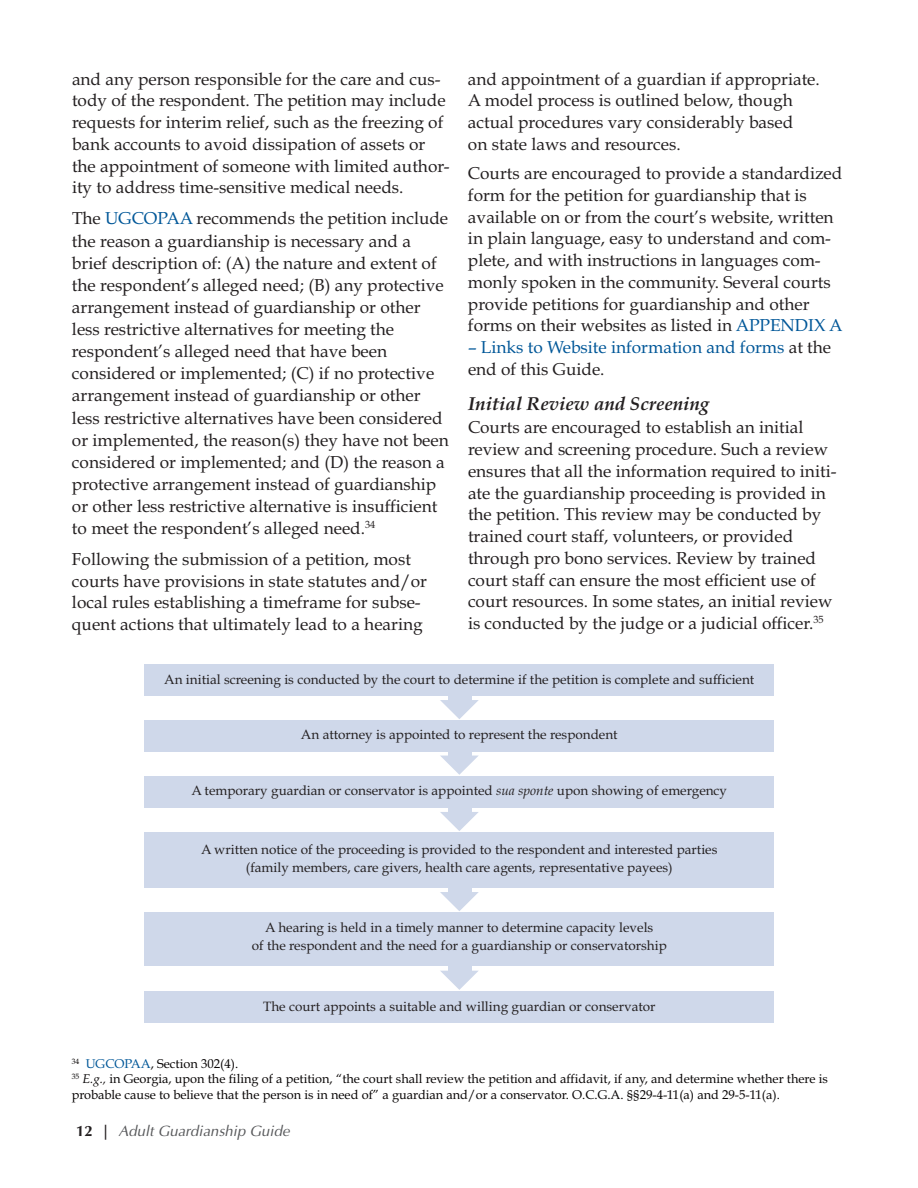
<style>
.page{position:relative;width:918px;height:1188px;background:#fff}
.page>*{position:absolute;margin:0;border:0;box-sizing:border-box;transform-origin:0 0}
.t1{font:italic 700 18.75px "Book Antiqua";color:#231f20}
.t2{font:17.25px/21.8px "Book Antiqua";color:#231f20}
.t3{font:17.25px/21.8px "Book Antiqua";color:#005798}
.t4{font:italic 15px "Optima";color:#57585a}
.t5{font:13.5px/18px "Book Antiqua";color:#231f20;text-align:center}
.t6{font:12.75px/15.5px "Book Antiqua";color:#080505}
.s1{color:#005798}
.s2{color:#231f20}
.s3{font-style:italic}
.s4{font-weight:700;font-style:normal;color:#231f20}
</style>
<div class="page">
<div style="left:448px;top:955px;width:23px;height:21px;background:#cfd8ea"></div>
<svg style="left:440px;top:971px;width:38px;height:19px"></svg>
<div style="left:448px;top:876px;width:23px;height:21px;background:#cfd8ea"></div>
<svg style="left:440px;top:892px;width:39px;height:19px"></svg>
<div style="left:448px;top:796px;width:23px;height:21px;background:#cfd8ea"></div>
<svg style="left:440px;top:812px;width:39px;height:19px"></svg>
<div style="left:448px;top:740px;width:23px;height:21px;background:#cfd8ea"></div>
<svg style="left:441px;top:756px;width:37px;height:19px"></svg>
<div style="left:448px;top:684px;width:23px;height:21px;background:#cfd8ea"></div>
<svg style="left:440px;top:700px;width:39px;height:19px"></svg>
<div style="left:144px;top:665px;width:630px;height:31px;background:#cfd8ea"></div>
<div style="left:144px;top:720px;width:630px;height:32px;background:#cfd8ea"></div>
<div style="left:144px;top:832px;width:630px;height:56px;background:#cfd8ea"></div>
<div style="left:144px;top:912px;width:630px;height:54px;background:#cfd8ea"></div>
<div style="left:144px;top:992px;width:630px;height:31px;background:#cfd8ea"></div>
<div style="left:144px;top:776px;width:630px;height:31px;background:#cfd8ea"></div>
<p class="t2" style="left:72px;top:70px;width:379px">and any person responsible for the care and cus&shy;tody of the respondent. The petition may include requests for interim relief, such as the freezing of bank accounts to avoid dissipation of assets or the appointment of someone with limited author&shy;ity to address time-sensitive medical needs.</p>
<p class="t2" style="left:72px;top:210px;width:378px">The <span class="s1">UGCOPAA</span> recommends the petition include the reason a guardianship is necessary and a brief description of: (A) the nature and extent of the respondent’s alleged need; (B) any protective arrangement instead of guardianship or other less restrictive alternatives for meeting the respondent’s alleged need that have been considered or implemented; (C) if no protective arrangement instead of guardianship or other less restrictive alternatives have been considered or implemented, the reason(s) they have not been considered or implemented; and (D) the reason a protective arrangement instead of guardianship or other less restrictive alternative is insufficient to meet the respondent’s alleged need.<sup>34</sup></p>
<p class="t2" style="left:72px;top:550px;width:357px">Following the submission of a petition, most courts have provisions in state statutes and/or local rules establishing a timeframe for subse&shy;quent actions that ultimately lead to a hearing</p>
<p class="t2" style="left:468px;top:70px;width:353px">and appointment of a guardian if appropriate.<br>A model process is outlined below, though actual procedures vary considerably based<br>on state laws and resources.</p>
<p class="t2" style="left:468px;top:164px;width:376px">Courts are encouraged to provide a standardized form for the petition for guardianship that is available on or from the court’s website, written in plain language, easy to understand and com&shy;plete, and with instructions in languages com&shy;monly spoken in the community. Several courts provide petitions for guardianship and other forms on their websites as listed in <span class="s1">APPENDIX A</span></p>
<p class="t3" style="left:468px;top:338px;width:365px">– Links to Website information and forms <span class="s2">at the end of this Guide.</span></p>
<p class="t1" style="left:468px;top:396px;width:243px">Initial Review and Screening</p>
<p class="t2" style="left:468px;top:419px;width:370px">Courts are encouraged to establish an initial review and screening procedure. Such a review ensures that all the information required to initi&shy;ate the guardianship proceeding is provided in the petition. This review may be conducted by trained court staff, volunteers, or provided through pro bono services. Review by trained court staff can ensure the most efficient use of court resources. In some states, an initial review is conducted by the judge or a judicial officer.<sup>35</sup></p>
<p class="t5" style="left:164px;top:672px;width:592px">An initial screening is conducted by the court to determine if the petition is complete and sufficient</p>
<p class="t5" style="left:301px;top:727px;width:318px">An attorney is appointed to represent the respondent</p>
<p class="t5" style="left:191px;top:783px;width:537px">A temporary guardian or conservator is appointed <span class="s3">sua sponte</span> upon showing of emergency</p>
<p class="t5" style="left:201px;top:842px;width:518px">A written notice of the proceeding is provided to the respondent and interested parties (family members, care givers, health care agents, representative payees)</p>
<p class="t5" style="left:252px;top:920px;width:416px">A hearing is held in a timely manner to determine capacity levels<br>of the respondent and the need for a guardianship or conservatorship</p>
<p class="t5" style="left:263px;top:999px;width:394px">The court appoints a suitable and willing guardian or conservator</p>
<p class="t6" style="left:72px;top:1057px;width:758px"><sup>34</sup> <span class="s1">UGCOPAA</span>, Section 302(4).<br><sup>35</sup> <span class="s3">E.g.,</span> in Georgia, upon the filing of a petition, “the court shall review the petition and affidavit, if any, and determine whether there is probable cause to believe that the person is in need of” a guardian and/or a conservator. O.C.G.A. §§29-4-11(a) and 29-5-11(a).</p>
<p class="t4" style="left:76px;top:1125px;width:218px"><span class="s4">1 2 |</span> Adult Guardianship Guide</p>
</div>
